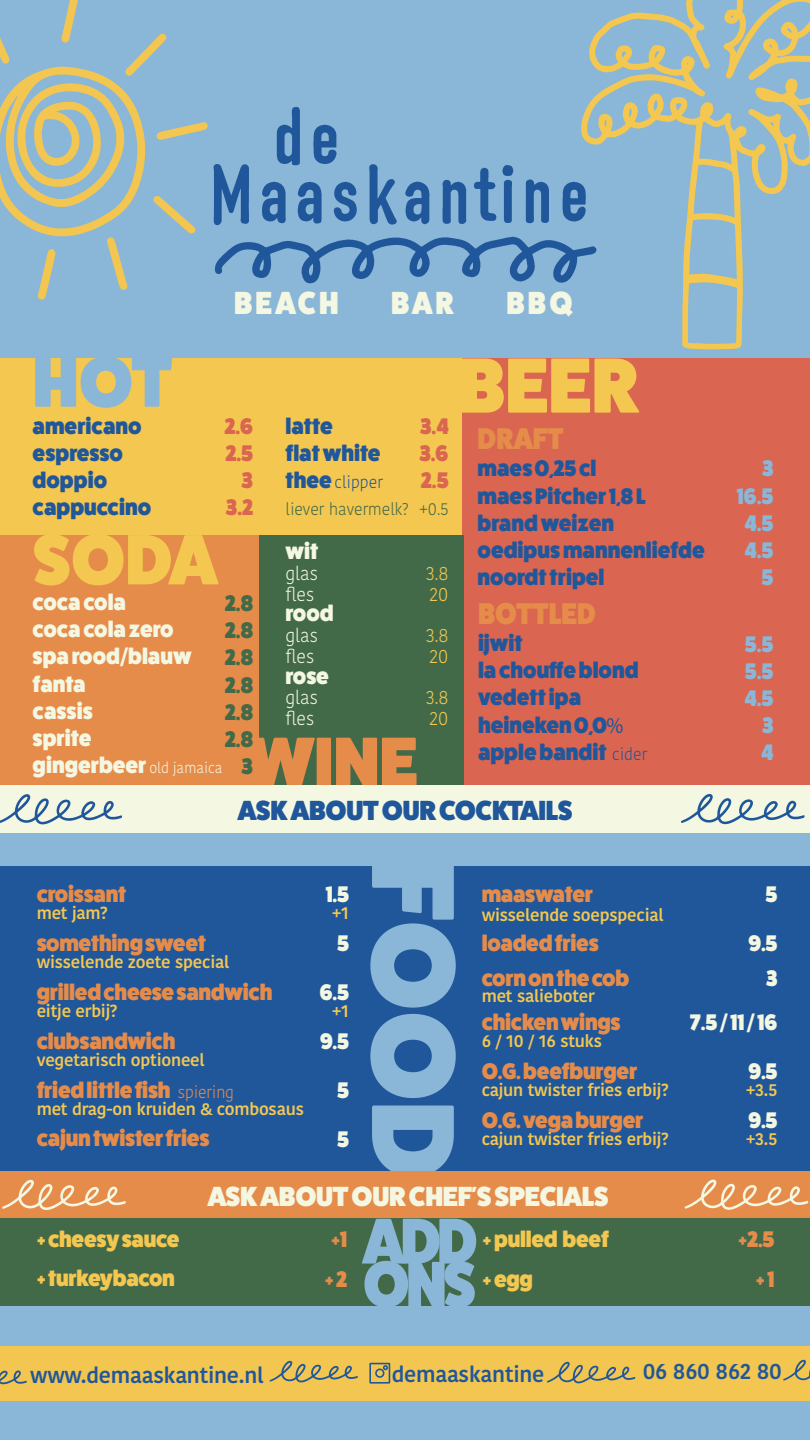
<style>
.page{position:relative;width:810px;height:1440px;background:#8ab6d7}
.page>*{position:absolute;margin:0;border:0;box-sizing:border-box;transform-origin:0 0}
.t1{font:800 118.57px "Fat Frank";color:#8ab6d7}
.t2{font:800 78.38px "Fat Frank";color:#f4c750}
.t3{font:800 71.47px "Fat Frank";color:#f4c750}
.t4{font:800 71.47px "Fat Frank";color:#8ab6d7}
.t5{font:800 69.68px "Fat Frank";color:#e68c4a}
.t6{font:800 64.95px "Fat Frank";letter-spacing:-.06em;color:#8ab6d7;scale:.95 1}
.t7{font:800 32.1px "Fat Frank";letter-spacing:.1em;color:#f4f7e2;scale:.95 1}
.t8{font:800 30.15px "Fat Frank";color:#e68c4a;scale:.95 1}
.t9{font:800 27.75px "Fat Frank";letter-spacing:-.01em;color:#f4f7e2}
.t10{font:800 27.75px "Fat Frank";letter-spacing:-.01em;color:#20579b}
.t11{font:800 22.58px/49px "Fat Frank";letter-spacing:-.01em;color:#e68c4a;scale:.95 1}
.t12{font:800 22.58px/27.2px "Fat Frank";color:#20579b;scale:.95 1}
.t13{font:800 22.58px/49px "Fat Frank";color:#f4f7e2;text-align:right;scale:.95 1}
.t14{font:800 22.58px/39.4px "Fat Frank";letter-spacing:-.01em;color:#f4c750;scale:.95 1}
.t15{font:800 22.58px/27.2px "Fat Frank";color:#8ab6d7;text-align:right;scale:.95 1}
.t16{font:800 22.58px/27.2px "Fat Frank";color:#da6551;text-align:right;scale:.95 1}
.t17{font:800 22.58px/27.2px "Fat Frank";color:#436a48;text-align:right;scale:.95 1}
.t18{font:600 21.75px "Kohinoor Bangla";letter-spacing:-.01em;color:#20579b}
.t19{font:300 18.83px/20.7px "Kohinoor Bangla";color:#f4f7e2;scale:.95 1}
.t20{font:300 18.83px/20.7px "Kohinoor Bangla";color:#f4c750;scale:.95 1}
.t21{font:600 16.95px "Kohinoor Bangla";letter-spacing:-.01em;color:#f4c750}
.t22{font:300 16.95px/26.4px "Kohinoor Bangla";color:#436a48;scale:.95 1}
.s1{font-family:"Fat Frank";font-weight:800;font-size:22.58px;color:#20579b}
.s2{color:#20579b}
.s3{font-family:"Kohinoor Bangla";font-weight:300;font-size:15.08px}
.s4{font-family:"Myriad Pro";font-weight:400}
.s5{font-family:"Kohinoor Bangla";font-weight:300;font-size:16.95px}
</style>
<div class="page">
<svg style="left:597px;top:0;width:213px;height:349px"></svg>
<div style="left:0;top:359px;width:462px;height:245px;background:#f4c750"></div>
<div style="left:0;top:535px;width:463px;height:251px;background:#e68c4a"></div>
<div style="left:462px;top:359px;width:348px;height:427px;background:#da6551"></div>
<div style="left:259px;top:535px;width:205px;height:251px;background:#436a48"></div>
<div style="left:0;top:786px;width:810px;height:47px;background:#f4f7e2"></div>
<svg style="left:681px;top:794px;width:124px;height:30px"></svg>
<svg style="left:0;top:794px;width:122px;height:30px"></svg>
<div style="left:0;top:866px;width:810px;height:305px;background:#20579b"></div>
<div style="left:0;top:1171px;width:810px;height:47px;background:#e68c4a"></div>
<svg style="left:685px;top:1180px;width:123px;height:30px"></svg>
<svg style="left:2px;top:1180px;width:124px;height:30px"></svg>
<svg style="left:0;top:0;width:597px;height:300px"></svg>
<div style="left:0;top:1347px;width:810px;height:54px;background:#f2c650"></div>
<svg style="left:270px;top:1361px;width:88px;height:21px"></svg>
<div style="left:369px;top:1363px;width:21px;height:21px;border:2px solid #20579b"></div>
<div style="left:375px;top:1369px;width:9px;height:9px;border:2px solid #20579b;border-radius:50%"></div>
<svg style="left:383px;top:1365px;width:5px;height:5px"></svg>
<svg style="left:547px;top:1362px;width:88px;height:21px"></svg>
<svg style="left:783px;top:1360px;width:27px;height:21px"></svg>
<svg style="left:0;top:1370px;width:27px;height:15px"></svg>
<div style="left:0;top:1218px;width:810px;height:88px;background:#436a48"></div>
<h3 class="t4" style="left:33px;top:352px;width:141px">HOT</h3>
<h3 class="t7" style="left:234px;top:289px;width:112px">BEACH</h3>
<h3 class="t7" style="left:391px;top:289px;width:68px">BAR</h3>
<h3 class="t7" style="left:506px;top:289px;width:71px">BBQ</h3>
<h2 class="t2" style="left:458px;top:352px;width:183px">BEER</h2>
<h3 class="t12" style="left:33px;top:414px;width:126px">americano espresso doppio cappuccino</h3>
<h3 class="t12" style="left:286px;top:414px;width:102px">latte<br>flat white</h3>
<h3 class="t16" style="left:224px;top:414px;width:32px">2.6<br>2.5<br>3<br>3.2</h3>
<h3 class="t16" style="left:419px;top:414px;width:33px;text-align:justify">3.4<br>3.6<br>2.5</h3>
<p class="t22" style="left:286px;top:471px;width:131px"><span class="s1">thee</span> <span class="s2">clipper </span>liever havermelk?</p>
<p class="t22" style="left:420px;top:497px;width:32px">+0.5</p>
<h3 class="t3" style="left:33px;top:529px;width:186px">SODA</h3>
<h3 class="t13" style="left:286px;top:529px;width:36px">wit</h3>
<p class="t19" style="left:286px;top:565px;width:36px">glas fles</p>
<h3 class="t13" style="left:286px;top:591px;width:52px">rood</h3>
<p class="t19" style="left:286px;top:627px;width:36px">glas fles</p>
<h3 class="t13" style="left:286px;top:653px;width:47px">rose</h3>
<p class="t19" style="left:286px;top:689px;width:36px">glas fles</p>
<h3 class="t13" style="left:33px;top:590px;width:201px;line-height:27.2px;text-align:left">coca cola<br>coca cola zero<br>spa rood/blauw fanta<br>cassis<br>sprite<br>gingerbeer <span class="s3">old jamaica</span></h3>
<h3 class="t17" style="left:225px;top:591px;width:32px">2.8<br>2.8<br>2.8<br>2.8<br>2.8<br>2.8<br>3</h3>
<h3 class="t5" style="left:247px;top:732px;width:173px">WINE</h3>
<p class="t20" style="left:426px;top:565px;width:25px">3.8<br>20</p>
<p class="t20" style="left:426px;top:627px;width:25px">3.8<br>20</p>
<p class="t20" style="left:426px;top:689px;width:25px">3.8<br>20</p>
<h3 class="t8" style="left:478px;top:426px;width:92px">DRAFT</h3>
<h3 class="t12" style="left:478px;top:457px;width:241px">maes 0,25 cl<br>maes Pitcher 1,8 L brand weizen<br>oedipus mannenliefde noordt tripel</h3>
<h3 class="t8" style="left:478px;top:601px;width:126px">BOTTLED</h3>
<h3 class="t12" style="left:478px;top:631px;width:180px">ijwit<br>la chouffe blond vedett ipa heineken 0,0<span class="s4">% </span>apple bandit <span class="s5">cider</span></h3>
<h3 class="t10" style="left:238px;top:799px;width:336px">ASK ABOUT OUR COCKTAILS</h3>
<h3 class="t15" style="left:737px;top:457px;width:40px">3<br>16.5<br>4.5<br>4.5<br>5</h3>
<h3 class="t15" style="left:745px;top:632px;width:32px">5.5<br>5.5<br>4.5<br>3<br>4</h3>
<h1 class="t1" style="left:463px;top:859px;width:321px;rotate:90deg">FOOD</h1>
<h3 class="t11" style="left:37px;top:871px;width:250px">croissant<br>something sweet grilled cheese sandwich clubsandwich<br>fried little fish <span class="s5">spiering </span>cajun twister fries</h3>
<h3 class="t13" style="left:320px;top:871px;width:32px">1.5<br>5<br>6.5<br>9.5<br>5<br>5</h3>
<h3 class="t13" style="left:748px;top:871px;width:32px">5<br>9.5</h3>
<h3 class="t11" style="left:482px;top:871px;width:125px">maaswater loaded fries</h3>
<h3 class="t11" style="left:482px;top:958px;width:157px;line-height:43.3px">corn on the cob chicken wings</h3>
<h3 class="t11" style="left:482px;top:1048px;width:172px">O.G. beefburger<br>O.G. vega burger</h3>
<p class="t21" style="left:37px;top:906px;width:73px">met jam?</p>
<p class="t21" style="left:37px;top:955px;width:194px">wisselende zoete special</p>
<p class="t21" style="left:37px;top:1004px;width:82px">eitje erbij?</p>
<p class="t21" style="left:37px;top:1053px;width:170px">vegetarisch optioneel</p>
<p class="t21" style="left:37px;top:1102px;width:269px">met drag-on kruiden &amp; combosaus</p>
<p class="t21" style="left:482px;top:907px;width:184px">wisselende soepspecial</p>
<p class="t21" style="left:332px;top:906px;width:18px">+1</p>
<h3 class="t13" style="left:690px;top:958px;width:93px;line-height:43.3px">3<br>7.5 / 11 / 16</h3>
<h3 class="t13" style="left:748px;top:1048px;width:32px;text-align:left">9.5<br>9.5</h3>
<p class="t21" style="left:482px;top:988px;width:115px">met salieboter</p>
<p class="t21" style="left:482px;top:1033px;width:122px">6 / 10 / 16 stuks</p>
<p class="t21" style="left:482px;top:1082px;width:189px">cajun twister fries erbij?</p>
<p class="t21" style="left:482px;top:1131px;width:189px">cajun twister fries erbij?</p>
<p class="t21" style="left:332px;top:1004px;width:18px">+1</p>
<p class="t21" style="left:746px;top:1083px;width:33px">+3.5</p>
<p class="t21" style="left:746px;top:1132px;width:33px">+3.5</p>
<h3 class="t9" style="left:208px;top:1185px;width:403px">ASK ABOUT OUR CHEF'S SPECIALS</h3>
<h3 class="t6" style="left:363px;top:1214px;width:122px">ADD</h3>
<h3 class="t6" style="left:363px;top:1257px;width:121px">ONS</h3>
<h3 class="t14" style="left:37px;top:1221px;width:152px">+ cheesy sauce + turkeybacon</h3>
<h3 class="t14" style="left:483px;top:1221px;width:134px">+ pulled beef + egg</h3>
<h3 class="t11" style="left:325px;top:1221px;width:25px;line-height:39.4px">+1 + 2</h3>
<h3 class="t11" style="left:738px;top:1221px;width:40px;line-height:39.4px;text-align:right">+2.5 + 1</h3>
<p class="t18" style="left:30px;top:1366px;width:235px">www.demaaskantine.nl</p>
<p class="t18" style="left:392px;top:1365px;width:154px">demaaskantine</p>
<p class="t18" style="left:643px;top:1362px;width:141px">06 860 862 80</p>
</div>
